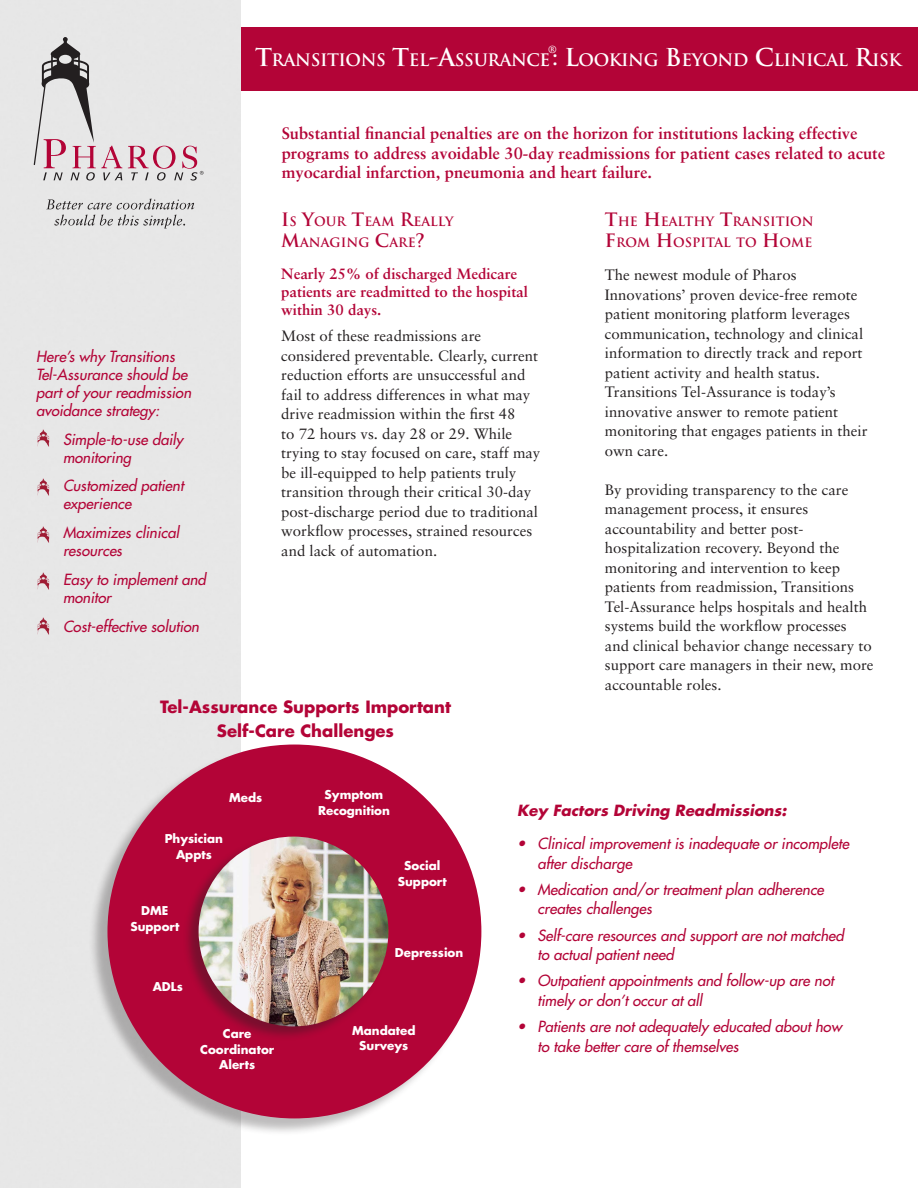
<style>
.page{position:relative;width:918px;height:1188px;background:#fff}
.page>*{position:absolute;margin:0;border:0;box-sizing:border-box;transform-origin:0 0}
.t1{font:700 16.8px "Trajan";letter-spacing:-.025em;color:#fff}
.t2{font:700 16.5px/19.8px "Sabon";color:#b30437}
.t3{font:700 16.5px/23.7px "Futura";color:#b30437;text-align:center}
.t4{font:15px/19.5px "Sabon";color:#231f20}
.t5{font:italic 15px/18px "Futura";color:#b30437}
.t6{font:700 15px/18px "Sabon";color:#b30437}
.t7{font:italic 700 15px "Futura";color:#b30437}
.t8{font:700 12.6px/21px "Trajan";color:#b30437}
.t9{font:700 11.85px/15.9px "Futura";color:#fff;text-align:center}
.t10{font:700 9.6px "Trajan";color:#fff}
.s1{font-size:24px}
.s2{font-size:18px}
</style>
<div class="page">
<div style="left:236px;top:27px;width:682px;height:64px;background:#b30437"></div>
<div style="left:0;top:0;width:240px;height:1188px;background:#e7e7e7"></div>
<svg style="left:46px;top:199px;width:148px;height:30px;background:#cccbcb"></svg>
<svg style="left:128px;top:146px;width:76px;height:35px;background:#d6bac2"></svg>
<svg style="left:34px;top:37px;width:88px;height:144px;background:#cac2c5"></svg>
<img style="left:35px;top:430px;width:16px;height:18px">
<img style="left:35px;top:478px;width:16px;height:18px">
<img style="left:35px;top:526px;width:16px;height:18px">
<img style="left:35px;top:573px;width:16px;height:18px">
<img style="left:35px;top:618px;width:16px;height:18px">
<div style="left:88px;top:746px;width:396px;height:399px;background:#231f20;opacity:.3"></div>
<div style="left:107px;top:745px;width:374px;height:373px;background:#b30437;border-radius:50%"></div>
<div style="left:182px;top:835px;width:212px;height:213px;background:#231f20;opacity:.4"></div>
<img style="left:199px;top:837px;width:189px;height:189px;border-radius:95px">
<p class="t10" style="left:548px;top:44px;width:10px">®</p>
<p class="t1" style="left:255px;top:50px;width:648px"><span class="s1">T</span>RANS ITIONS <span class="s1">T</span>EL<span class="s1">-A</span>SSURANCE<span class="s1">: L</span>OOKING <span class="s1">B</span>EYOND <span class="s1">C</span>LINICAL <span class="s1">R</span>IS K</p>
<p class="t5" style="left:36px;top:347px;width:157px">Here’s why Transitions<br>Tel-Assurance should be part of your readmission avoidance strategy:</p>
<p class="t5" style="left:63px;top:430px;width:122px">Simple-to-use daily monitoring</p>
<p class="t5" style="left:63px;top:477px;width:122px">Customized patient experience</p>
<p class="t5" style="left:63px;top:524px;width:118px">Maximizes clinical resources</p>
<p class="t5" style="left:63px;top:570px;width:144px">Easy to implement and monitor</p>
<p class="t5" style="left:63px;top:617px;width:138px">Cost-effective solution</p>
<p class="t2" style="left:282px;top:123px;width:605px">Substantial financial penalties are on the horizon for institutions lacking effective programs to address avoidable 30-day readmissions for patient cases related to acute myocardial infarction, pneumonia and heart failure.</p>
<p class="t8" style="left:281px;top:211px;width:174px"><span class="s2">I</span> S <span class="s2">Y</span>OUR <span class="s2">T</span>EAM <span class="s2">R</span>EALLY<br><span class="s2">M</span>ANAGING <span class="s2">C</span>ARE<span class="s2">?</span></p>
<p class="t6" style="left:281px;top:264px;width:248px">Nearly 25% of discharged Medicare patients are readmitted to the hospital within 30 days.</p>
<p class="t4" style="left:281px;top:326px;width:261px">Most of these readmissions are considered preventable. Clearly, current reduction efforts are unsuccessful and fail to address differences in what may drive readmission within the first 48<br>to 72 hours vs. day 28 or 29. While trying to stay focused on care, staff may be ill-equipped to help patients truly transition through their critical 30-day post-discharge period due to traditional workflow processes, strained resources and lack of automation.</p>
<p class="t8" style="left:605px;top:211px;width:210px"><span class="s2">T</span>HE <span class="s2">H</span> EALTHY <span class="s2">T</span>RANS ITION<br><span class="s2">F</span>ROM <span class="s2">H</span> OSPITAL TO <span class="s2">H</span> OME</p>
<p class="t4" style="left:605px;top:265px;width:264px">The newest module of Pharos Innovations’ proven device-free remote patient monitoring platform leverages communication, technology and clinical information to directly track and report patient activity and health status.<br>Transitions Tel-Assurance is today’s innovative answer to remote patient monitoring that engages patients in their own care.</p>
<p class="t4" style="left:605px;top:480px;width:270px">By providing transparency to the care management process, it ensures accountability and better post&shy;hospitalization recovery. Beyond the monitoring and intervention to keep patients from readmission, Transitions Tel-Assurance helps hospitals and health systems build the workflow processes and clinical behavior change necessary to support care managers in their new, more accountable roles.</p>
<p class="t3" style="left:160px;top:694px;width:293px">Tel-Assurance Supports Important<br>Self-Care Challenges</p>
<p class="t9" style="left:229px;top:789px;width:35px">Meds</p>
<p class="t9" style="left:165px;top:830px;width:60px">Physician<br>Appts</p>
<p class="t9" style="left:130px;top:902px;width:51px">DME<br>Support</p>
<p class="t9" style="left:153px;top:979px;width:32px">ADLs</p>
<p class="t9" style="left:200px;top:1025px;width:76px">Care<br>Coordinator<br>Alerts</p>
<p class="t9" style="left:318px;top:787px;width:73px">Symptom<br>Recognition</p>
<p class="t9" style="left:398px;top:857px;width:51px">Social<br>Support</p>
<p class="t9" style="left:395px;top:944px;width:70px">Depression</p>
<p class="t9" style="left:352px;top:1022px;width:65px">Mandated<br>Surveys</p>
<p class="t7" style="left:517px;top:800px;width:271px">Key Factors Driving Readmissions:</p>
<p class="t5" style="left:537px;top:834px;width:313px;line-height:19.5px;text-indent:-20px">• Clinical improvement is inadequate or incomplete after discharge</p>
<p class="t5" style="left:537px;top:879px;width:288px;line-height:19.5px;text-indent:-20px">• Medication and/or treatment plan adherence creates challenges</p>
<p class="t5" style="left:537px;top:925px;width:308px;line-height:19.5px;text-indent:-20px">• Self-care resources and support are not matched to actual patient need</p>
<p class="t5" style="left:537px;top:971px;width:298px;line-height:19.5px;text-indent:-20px">• Outpatient appointments and follow-up are not timely or don’t occur at all</p>
<p class="t5" style="left:537px;top:1017px;width:306px;line-height:19.5px;text-indent:-20px">• Patients are not adequately educated about how to take better care of themselves</p>
</div>
